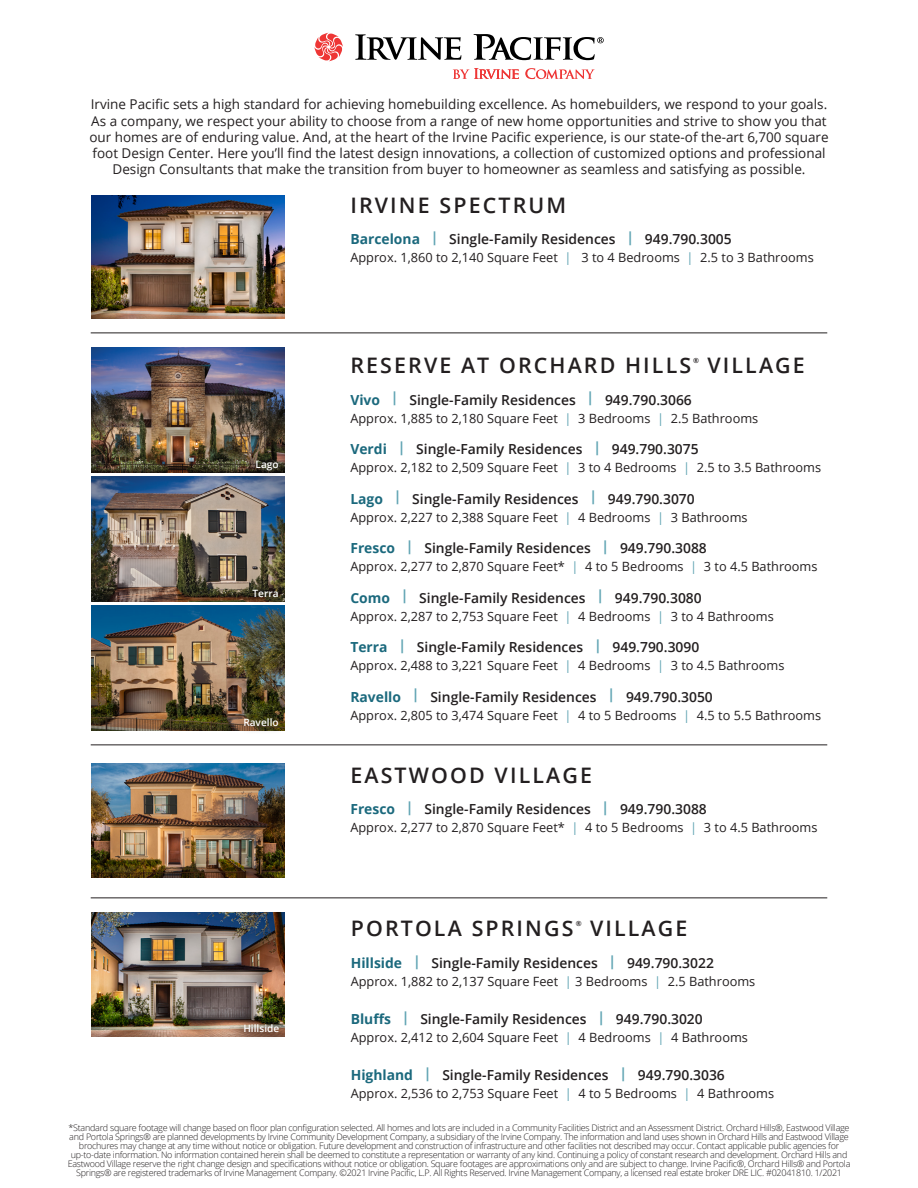
<style>
.page{position:relative;width:918px;height:1188px;background:#fff}
.page>*{position:absolute;margin:0;border:0;box-sizing:border-box;transform-origin:0 0}
.Heading{font:600 21.3px "Open Sans";letter-spacing:.1em;color:#231f20}
.t1{font:600 13.8px "Open Sans";color:#231f20}
.Paragraph{font:13.5px/16.2px "Open Sans";color:#231f20;text-align:center}
.t2{font:12.75px "Open Sans";color:#231f20}
.t3{font:600 10.05px "Open Sans";color:#fff}
.Disclaimer{font:300 9px/9px "Open Sans";letter-spacing:-.03em;color:#231f20;text-align:center}
.Heading-2{font:600 7.2px "Open Sans";color:#231f20}
.s1{font-weight:700;color:#1b697d}
.s2{color:#60a4b3}
</style>
<div class="page">
<svg style="left:314px;top:33px;width:29px;height:28px"></svg>
<svg style="left:355px;top:34px;width:106px;height:26px"></svg>
<svg style="left:474px;top:34px;width:130px;height:26px"></svg>
<svg style="left:525px;top:68px;width:70px;height:11px"></svg>
<svg style="left:453px;top:68px;width:66px;height:11px"></svg>
<hr style="left:91px;top:333px;width:736px;height:1px;background:#231f20">
<img style="left:92px;top:912px;width:193px;height:125px">
<div style="left:236px;top:1016px;width:51px;height:25px;background:#231f20;opacity:.75"></div>
<img style="left:91px;top:606px;width:193px;height:124px">
<div style="left:236px;top:710px;width:51px;height:24px;background:#231f20;opacity:.75"></div>
<img style="left:91px;top:477px;width:193px;height:124px">
<div style="left:245px;top:581px;width:42px;height:24px;background:#231f20;opacity:.75"></div>
<img style="left:91px;top:348px;width:193px;height:124px">
<div style="left:248px;top:453px;width:39px;height:26px;background:#231f20;opacity:.75"></div>
<img style="left:91px;top:195px;width:193px;height:124px">
<hr style="left:91px;top:898px;width:736px;height:1px;background:#231f20">
<hr style="left:91px;top:745px;width:736px;height:1px;background:#231f20">
<img style="left:92px;top:763px;width:193px;height:115px">
<p class="Paragraph" style="left:89px;top:96px;width:741px">Irvine Pacific sets a high standard for achieving homebuilding excellence. As homebuilders, we respond to your goals.<br>As a company, we respect your ability to choose from a range of new home opportunities and strive to show you that our homes are of enduring value. And, at the heart of the Irvine Pacific experience, is our state-of the-art 6,700 square foot Design Center. Here you’ll find the latest design innovations, a collection of customized options and professional Design Consultants that make the transition from buyer to homeowner as seamless and satisfying as possible.</p>
<h1 class="Heading" style="left:350px;top:191px;width:217px">IRVINE SPECTRUM</h1>
<p class="t1" style="left:350px;top:230px;width:383px"><span class="s1">Barcelona</span> <sup>|</sup> Single-Family Residences <sup>|</sup> 949.790.3005</p>
<p class="t2" style="left:350px;top:249px;width:465px">Approx. 1,860 to 2,140 Square Feet <span class="s2">|</span> 3 to 4 Bedrooms <span class="s2">|</span> 2.5 to 3 Bathrooms</p>
<p class="t3" style="left:256px;top:457px;width:25px">Lago</p>
<p class="t3" style="left:253px;top:587px;width:28px">Terra</p>
<p class="t3" style="left:243px;top:715px;width:37px">Ravello</p>
<p class="t3" style="left:243px;top:1022px;width:37px">Hillside</p>
<h1 class="Heading" style="left:350px;top:351px;width:342px">RESERVE AT ORCHARD HILLS</h1>
<h1 class="Heading-2" style="left:693px;top:355px;width:7px">®</h1>
<h1 class="Heading" style="left:707px;top:351px;width:99px">VILLAGE</h1>
<p class="t1" style="left:350px;top:390px;width:343px"><span class="s1">Vivo</span> <sup>|</sup> Single-Family Residences <sup>|</sup> 949.790.3066</p>
<p class="t2" style="left:350px;top:409px;width:409px">Approx. 1,885 to 2,180 Square Feet <span class="s2">|</span> 3 Bedrooms <span class="s2">|</span> 2.5 Bathrooms</p>
<p class="t1" style="left:350px;top:440px;width:350px"><span class="s1">Verdi</span> <sup>|</sup> Single-Family Residences <sup>|</sup> 949.790.3075</p>
<p class="t2" style="left:350px;top:459px;width:472px">Approx. 2,182 to 2,509 Square Feet <span class="s2">|</span> 3 to 4 Bedrooms <span class="s2">|</span> 2.5 to 3.5 Bathrooms</p>
<p class="t1" style="left:350px;top:489px;width:346px"><span class="s1">Lago</span> <sup>|</sup> Single-Family Residences <sup>|</sup> 949.790.3070</p>
<p class="t2" style="left:350px;top:508px;width:399px">Approx. 2,227 to 2,388 Square Feet <span class="s2">|</span> 4 Bedrooms <span class="s2">|</span> 3 Bathrooms</p>
<p class="t1" style="left:350px;top:539px;width:358px"><span class="s1">Fresco</span> <sup>|</sup> Single-Family Residences <sup>|</sup> 949.790.3088</p>
<p class="t2" style="left:350px;top:558px;width:469px">Approx. 2,277 to 2,870 Square Feet* <span class="s2">|</span> 4 to 5 Bedrooms <span class="s2">|</span> 3 to 4.5 Bathrooms</p>
<p class="t1" style="left:350px;top:588px;width:353px"><span class="s1">Como</span> <sup>|</sup> Single-Family Residences <sup>|</sup> 949.790.3080</p>
<p class="t2" style="left:350px;top:607px;width:425px">Approx. 2,287 to 2,753 Square Feet <span class="s2">|</span> 4 Bedrooms <span class="s2">|</span> 3 to 4 Bathrooms</p>
<p class="t1" style="left:350px;top:638px;width:350px"><span class="s1">Terra</span> <sup>|</sup> Single-Family Residences <sup>|</sup> 949.790.3090</p>
<p class="t2" style="left:350px;top:657px;width:436px">Approx. 2,488 to 3,221 Square Feet <span class="s2">|</span> 4 Bedrooms <span class="s2">|</span> 3 to 4.5 Bathrooms</p>
<p class="t1" style="left:350px;top:687px;width:364px"><span class="s1">Ravello</span> <sup>|</sup> Single-Family Residences <sup>|</sup> 949.790.3050</p>
<p class="t2" style="left:350px;top:706px;width:472px">Approx. 2,805 to 3,474 Square Feet <span class="s2">|</span> 4 to 5 Bedrooms <span class="s2">|</span> 4.5 to 5.5 Bathrooms</p>
<h1 class="Heading" style="left:350px;top:761px;width:243px">EASTWOOD VILLAGE</h1>
<p class="t1" style="left:350px;top:800px;width:358px"><span class="s1">Fresco</span> <sup>|</sup> Single-Family Residences <sup>|</sup> 949.790.3088</p>
<p class="t2" style="left:350px;top:819px;width:469px">Approx. 2,277 to 2,870 Square Feet* <span class="s2">|</span> 4 to 5 Bedrooms <span class="s2">|</span> 3 to 4.5 Bathrooms</p>
<h1 class="Heading" style="left:351px;top:914px;width:224px">PORTOLA SPRINGS</h1>
<h1 class="Heading-2" style="left:576px;top:918px;width:7px">®</h1>
<h1 class="Heading" style="left:590px;top:914px;width:99px">VILLAGE</h1>
<p class="t1" style="left:351px;top:953px;width:365px"><span class="s1">Hillside</span> <sup>|</sup> Single-Family Residences <sup>|</sup> 949.790.3022</p>
<p class="t2" style="left:351px;top:973px;width:406px">Approx. 1,882 to 2,137 Square Feet <span class="s2">|</span> 3 Bedrooms <span class="s2">|</span> 2.5 Bathrooms</p>
<p class="t1" style="left:351px;top:1010px;width:354px"><span class="s1">Bluffs</span> <sup>|</sup> Single-Family Residences <sup>|</sup> 949.790.3020</p>
<p class="t2" style="left:351px;top:1029px;width:399px">Approx. 2,412 to 2,604 Square Feet <span class="s2">|</span> 4 Bedrooms <span class="s2">|</span> 4 Bathrooms</p>
<p class="t1" style="left:351px;top:1066px;width:376px"><span class="s1">Highland</span> <sup>|</sup> Single-Family Residences <sup>|</sup> 949.790.3036</p>
<p class="t2" style="left:351px;top:1085px;width:425px">Approx. 2,536 to 2,753 Square Feet <span class="s2">|</span> 4 to 5 Bedrooms <span class="s2">|</span> 4 Bathrooms</p>
<p class="Disclaimer" style="left:68px;top:1123px;width:784px">*Standard square footage will change based on floor plan configuration selected. All homes and lots are included in a Community Facilities District and an Assessment District. Orchard Hills®, Eastwood Village and Portola Springs® are planned developments by Irvine Community Development Company, a subsidiary of the Irvine Company. The information and land uses shown in Orchard Hills and Eastwood Village brochures may change at any time without notice or obligation. Future development and construction of infrastructure and other facilities not described may occur. Contact applicable public agencies for up-to-date information. No information contained herein shall be deemed to constitute a representation or warranty of any kind. Continuing a policy of constant research and development. Orchard Hills and Eastwood Village reserve the right change design and specifications without notice or obligation. Square footages are approximations only and are subject to change. Irvine Pacific®, Orchard Hills® and Portola Springs® are registered trademarks of Irvine Management Company. ©2021 Irvine Pacific, L.P. All Rights Reserved. Irvine Management Company, a licensed real estate broker DRE LIC. #02041810. 1/2021</p>
</div>
